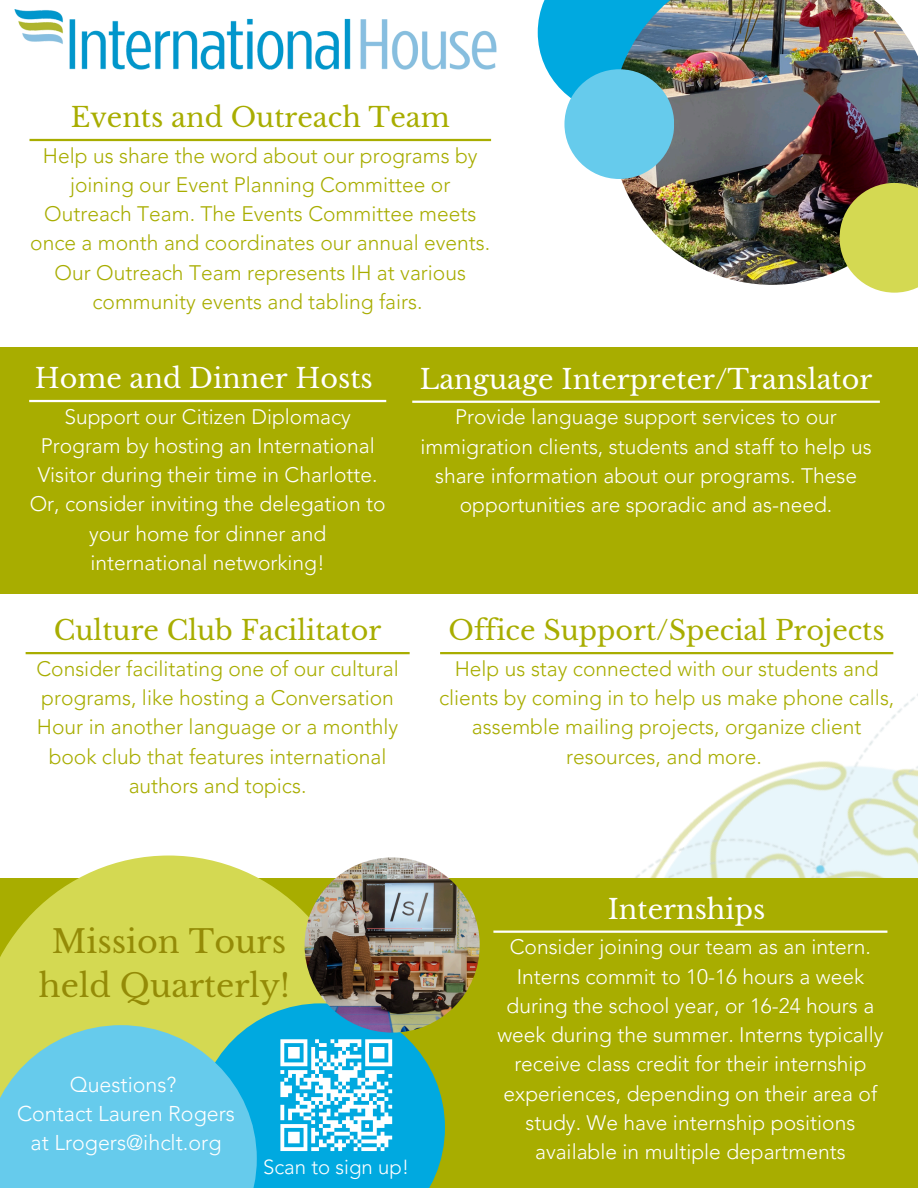
<style>
.page{position:relative;width:918px;height:1188px;background:#fff}
.page>*{position:absolute;margin:0;border:0;box-sizing:border-box;transform-origin:0 0}
.t1{font:31.8px/43.7px "Libre Baskerville";color:#948b07;text-align:center}
.t2{font:27px "Libre Baskerville";color:#a8ad00}
.t3{font:27px "Libre Baskerville";color:#fff}
.t4{font:300 21.45px/29.2px "Avenir LT Pro";color:#fff;text-align:center}
.t5{font:300 21px/29.2px "Avenir LT Pro";color:#fff;text-align:center}
.t6{font:300 21px/29.2px "Avenir LT Pro";color:#a8ad00;text-align:center}
.t7{font:300 20.4px "Avenir LT Pro";color:#fff}
</style>
<div class="page">
<div style="left:0;top:347px;width:918px;height:247px;background:#a8ad00"></div>
<svg style="left:538px;top:0;width:74px;height:98px;background:#1bb2e3"></svg>
<img style="left:612px;top:0;width:306px;height:285px">
<hr style="left:29px;top:400px;width:357px;height:2px;background:#fff">
<img style="left:467px;top:652px;width:451px;height:227px">
<div style="left:0;top:879px;width:918px;height:309px;background:#a8ad00"></div>
<hr style="left:26px;top:652px;width:384px;height:2px;background:#a8ad00">
<hr style="left:493px;top:931px;width:394px;height:2px;background:#fff">
<svg style="left:840px;top:183px;width:78px;height:110px;background:#c8c958"></svg>
<hr style="left:30px;top:139px;width:461px;height:2px;background:#a8ad00">
<hr style="left:412px;top:401px;width:468px;height:2px;background:#fff">
<hr style="left:440px;top:652px;width:453px;height:2px;background:#a8ad00">
<svg style="left:0;top:856px;width:355px;height:169px;fill:#d4d952"></svg>
<svg style="left:197px;top:1003px;width:248px;height:185px;background:#26aebb"></svg>
<div style="left:0;top:1025px;width:256px;height:163px;background:#66cbec"></div>
<div style="left:273px;top:1032px;width:127px;height:127px;background:#00a9e0"></div>
<svg style="left:280px;top:1039px;width:113px;height:113px"></svg>
<img style="left:14px;top:9px;width:483px;height:61px">
<div style="left:564px;top:69px;width:110px;height:110px;background:#66cbec;border-radius:50%"></div>
<img style="left:305px;top:857px;width:175px;height:176px;border-radius:50%">
<p class="t2" style="left:71px;top:101px;width:380px">Events and Outreach Team</p>
<h2 class="t6" style="left:30px;top:143px;width:462px">Help us share the word about our programs by joining our Event Planning Committee or Outreach Team. The Events Committee meets once a month and coordinates our annual events.<br>Our Outreach Team represents IH at various community events and tabling fairs.</h2>
<h2 class="t3" style="left:35px;top:362px;width:340px">Home and Dinner Hosts</h2>
<p class="t5" style="left:30px;top:404px;width:357px">Support our Citizen Diplomacy Program by hosting an International Visitor during their time in Charlotte.<br>Or, consider inviting the delegation to your home for dinner and international networking!</p>
<p class="t2" style="left:54px;top:614px;width:329px">Culture Club Facilitator</p>
<p class="t6" style="left:36px;top:656px;width:364px">Consider facilitating one of our cultural programs, like hosting a Conversation Hour in another language or a monthly book club that features international authors and topics.</p>
<p class="t3" style="left:420px;top:362px;width:454px">Language Interpreter/Translator</p>
<p class="t5" style="left:420px;top:404px;width:453px">Provide language support services to our immigration clients, students and staff to help us share information about our programs. These opportunities are sporadic and as-need.</p>
<p class="t2" style="left:449px;top:614px;width:438px">Office Support/Special Projects</p>
<h2 class="t6" style="left:439px;top:656px;width:457px">Help us stay connected with our students and clients by coming in to help us make phone calls, assemble mailing projects, organize client resources, and more.</h2>
<p class="t1" style="left:39px;top:920px;width:253px">Mission Tours held Quarterly!</p>
<h2 class="t4" style="left:70px;top:1072px;width:108px">Questions?</h2>
<p class="t4" style="left:17px;top:1101px;width:219px">Contact Lauren Rogers at Lrogers@ihclt.org</p>
<p class="t7" style="left:263px;top:1159px;width:148px">Scan to sign up!</p>
<h2 class="t3" style="left:608px;top:892px;width:159px">Internships</h2>
<p class="t5" style="left:497px;top:934px;width:388px">Consider joining our team as an intern.<br>Interns commit to 10-16 hours a week during the school year, or 16-24 hours a week during the summer. Interns typically receive class credit for their internship experiences, depending on their area of study. We have internship positions available in multiple departments</p>
</div>
